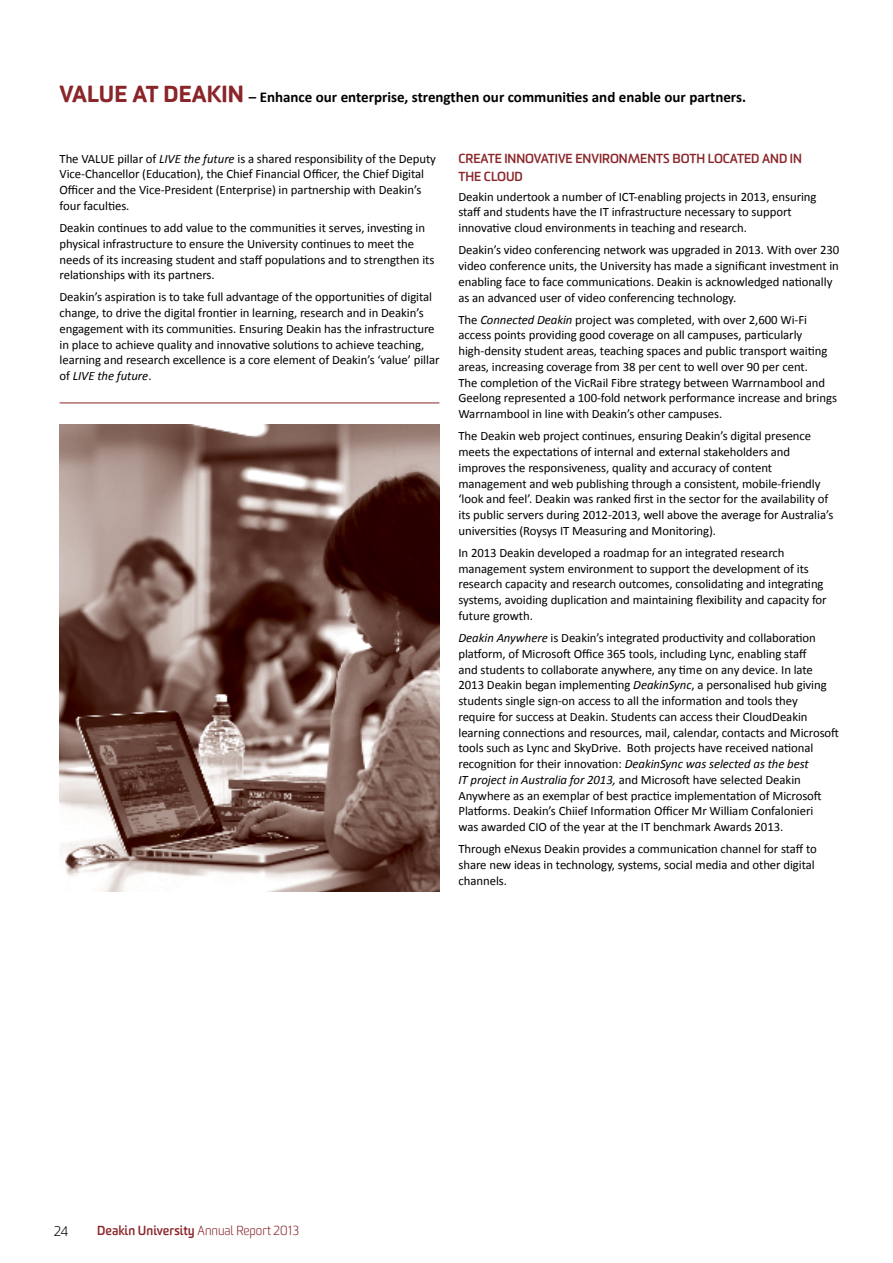
<style>
.page{position:relative;width:893px;height:1263px;background:#fff}
.page>*{position:absolute;margin:0;border:0;box-sizing:border-box;transform-origin:0 0}
._1st_HEADER{font:700 15px "Calibri";color:#000}
.t1{font:300 13.5px "Sommet Rounded";color:#000}
.BODY_Copy{font:12.75px/15.8px "Calibri";letter-spacing:-.005em;color:#000}
._2nd_HEADER_red{font:700 12.75px/18px "Sommet Rounded";letter-spacing:-.005em;color:#8a2529}
.s1{font-family:"Sommet Rounded";font-weight:900;font-size:22.5px;color:#8a2529}
.s2{font-style:italic}
.s3{font-weight:300}
</style>
<div class="page">
<img style="left:60px;top:424px;width:379px;height:468px">
<hr style="left:60px;top:403px;width:379px;height:1px;background:#8a2529">
<h1 class="_1st_HEADER" style="left:60px;top:87px;width:688px"><span class="s1">VALUE AT DEAKIN</span> – Enhance our enterprise, strengthen our communities and enable our partners.</h1>
<p class="BODY_Copy" style="left:60px;top:151px;width:378px">The VALUE pillar of <span class="s2">LIVE the future</span> is a shared responsibility of the Deputy Vice-Chancellor (Education), the Chief Financial Officer, the Chief Digital Officer and the Vice-President (Enterprise) in partnership with Deakin’s four faculties.</p>
<p class="BODY_Copy" style="left:60px;top:220px;width:376px">Deakin continues to add value to the communities it serves, investing in physical infrastructure to ensure the University continues to meet the needs of its increasing student and staff populations and to strengthen its relationships with its partners.</p>
<p class="BODY_Copy" style="left:60px;top:289px;width:381px">Deakin’s aspiration is to take full advantage of the opportunities of digital change, to drive the digital frontier in learning, research and in Deakin’s engagement with its communities. Ensuring Deakin has the infrastructure in place to achieve quality and innovative solutions to achieve teaching, learning and research excellence is a core element of Deakin’s ‘value’ pillar of <span class="s2">LIVE the future</span>.</p>
<h2 class="_2nd_HEADER_red" style="left:458px;top:149px;width:345px">CREATE INNOVATIVE ENVIRONMENTS BOTH LOCATED AND IN<br>THE CLOUD</h2>
<p class="BODY_Copy" style="left:458px;top:189px;width:360px">Deakin undertook a number of ICT-enabling projects in 2013, ensuring staff and students have the IT infrastructure necessary to support innovative cloud environments in teaching and research.</p>
<p class="BODY_Copy" style="left:458px;top:242px;width:382px">Deakin’s video conferencing network was upgraded in 2013. With over 230 video conference units, the University has made a significant investment in enabling face to face communications. Deakin is acknowledged nationally as an advanced user of video conferencing technology.</p>
<p class="BODY_Copy" style="left:458px;top:312px;width:380px">The <span class="s2">Connected Deakin</span> project was completed, with over 2,600 Wi-Fi access points providing good coverage on all campuses, particularly high-density student areas, teaching spaces and public transport waiting areas, increasing coverage from 38 per cent to well over 90 per cent.<br>The completion of the VicRail Fibre strategy between Warrnambool and Geelong represented a 100-fold network performance increase and brings Warrnambool in line with Deakin’s other campuses.</p>
<p class="BODY_Copy" style="left:458px;top:428px;width:376px">The Deakin web project continues, ensuring Deakin’s digital presence meets the expectations of internal and external stakeholders and improves the responsiveness, quality and accuracy of content management and web publishing through a consistent, mobile-friendly ‘look and feel’. Deakin was ranked first in the sector for the availability of its public servers during 2012-2013, well above the average for Australia’s universities (Roysys IT Measuring and Monitoring).</p>
<p class="BODY_Copy" style="left:458px;top:545px;width:370px">In 2013 Deakin developed a roadmap for an integrated research management system environment to support the development of its research capacity and research outcomes, consolidating and integrating systems, avoiding duplication and maintaining flexibility and capacity for future growth.</p>
<p class="BODY_Copy" style="left:458px;top:630px;width:382px"><span class="s2">Deakin Anywhere</span> is Deakin’s integrated productivity and collaboration platform, of Microsoft Office 365 tools, including Lync, enabling staff<br>and students to collaborate anywhere, any time on any device. In late 2013 Deakin began implementing <span class="s2">DeakinSync</span>, a personalised hub giving students single sign-on access to all the information and tools they<br>require for success at Deakin. Students can access their CloudDeakin learning connections and resources, mail, calendar, contacts and Microsoft tools such as Lync and SkyDrive. Both projects have received national recognition for their innovation: <span class="s2">DeakinSync was selected as the best<br>IT project in Australia for 2013,</span> and Microsoft have selected Deakin Anywhere as an exemplar of best practice implementation of Microsoft Platforms. Deakin’s Chiief Information Officer Mr William Confalonieri<br>was awarded CIO of the year at the IT benchmark Awards 2013.</p>
<p class="BODY_Copy" style="left:458px;top:841px;width:360px">Through eNexus Deakin provides a communication channel for staff to share new ideas in technology, systems, social media and other digital channels.</p>
<p class="t1" style="left:54px;top:1223px;width:16px">24</p>
<p class="_2nd_HEADER_red" style="left:97px;top:1222px;width:203px">Deakin University <span class="s3">Annual Report 2013</span></p>
</div>
